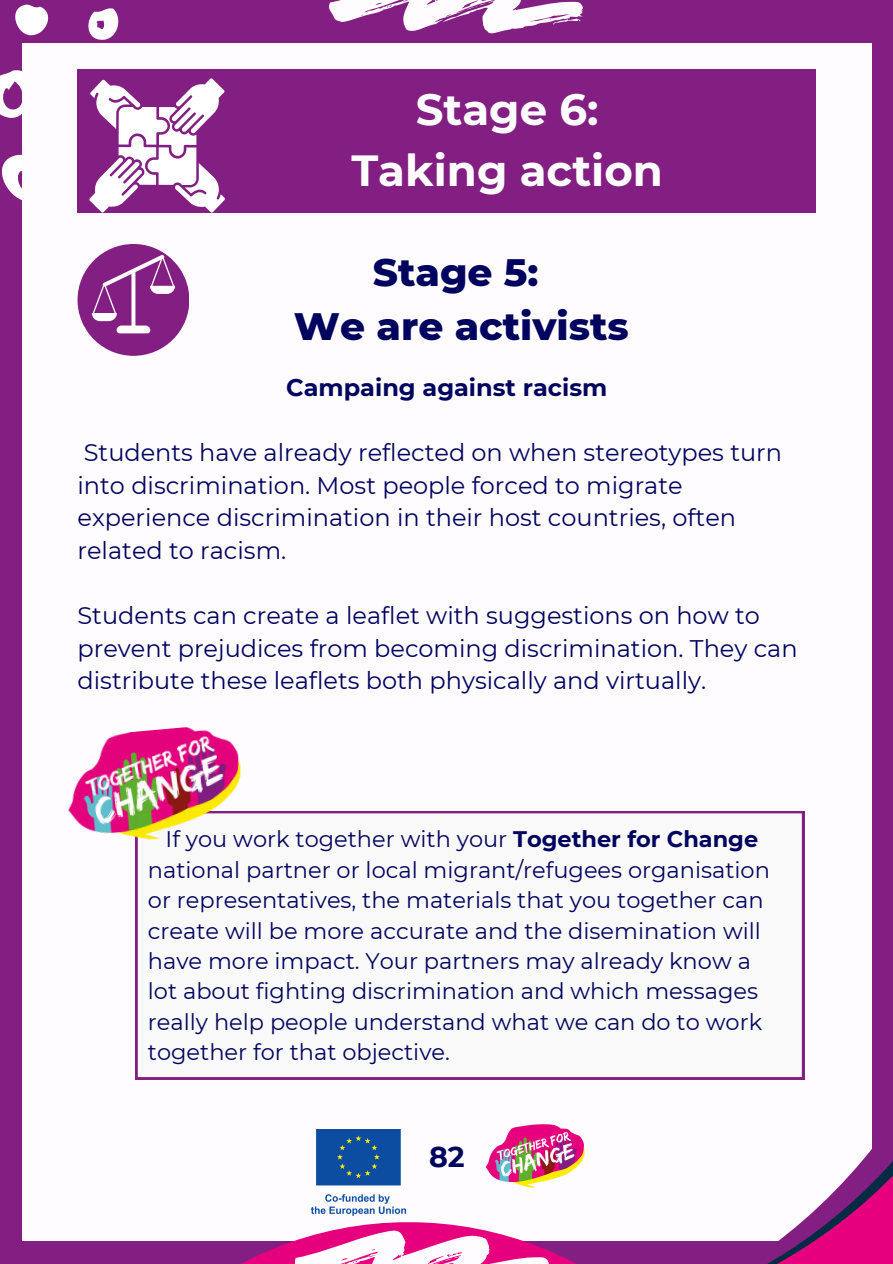
<style>
.page{position:relative;width:893px;height:1264px;background:#fff}
.page>*{position:absolute;margin:0;border:0;box-sizing:border-box;transform-origin:0 0}
.t1{font:700 43.5px/60.8px "Montserrat";color:#fff;text-align:center}
.t2{font:800 39px/54px "Montserrat";color:#01045f;text-align:center}
.t3{font:700 28.5px "Montserrat";color:#01045f}
.t4{font:24px/32.7px "Montserrat";color:#01045f}
.t5{font:700 24px "Montserrat";color:#01045f}
.t6{font:22.5px/30.3px "Montserrat";color:#01045f}
.s1{font-weight:700}
</style>
<div class="page">
<div style="left:0;top:0;width:892px;height:1263px;background:#831f82"></div>
<svg style="left:15px;top:4px;width:34px;height:32px"></svg>
<svg style="left:88px;top:8px;width:31px;height:32px"></svg>
<svg style="left:0;top:64px;width:23px;height:71px"></svg>
<svg style="left:1px;top:152px;width:22px;height:50px"></svg>
<div style="left:23px;top:43px;width:848px;height:1197px;background:#fefcff"></div>
<svg style="left:195px;top:1079px;width:422px;height:184px"></svg>
<svg style="left:329px;top:0;width:253px;height:34px"></svg>
<svg style="left:295px;top:1230px;width:253px;height:33px;background:#f188c3"></svg>
<div style="left:77px;top:69px;width:738px;height:143px;background:#831f82"></div>
<svg style="left:89px;top:78px;width:135px;height:134px"></svg>
<svg style="left:77px;top:244px;width:112px;height:111px"></svg>
<svg style="left:135px;top:811px;width:669px;height:267px"></svg>
<img style="left:68px;top:727px;width:181px;height:121px">
<svg style="left:617px;top:965px;width:255px;height:73px"></svg>
<svg style="left:617px;top:1038px;width:255px;height:25px"></svg>
<svg style="left:617px;top:1063px;width:275px;height:200px"></svg>
<p class="t1" style="left:351px;top:79px;width:313px">Stage 6:<br>Taking action</p>
<p class="t2" style="left:294px;top:245px;width:336px">Stage 5:<br>We are activists</p>
<p class="t5" style="left:286px;top:372px;width:322px">Campaing against racism</p>
<p class="t4" style="left:77px;top:436px;width:706px">Students have already reflected on when stereotypes turn into discrimination. Most people forced to migrate experience discrimination in their host countries, often related to racism.</p>
<h1 class="t4" style="left:77px;top:599px;width:721px">Students can create a leaflet with suggestions on how to prevent prejudices from becoming discrimination. They can distribute these leaflets both physically and virtually.</h1>
<p class="t6" style="left:148px;top:824px;width:623px;text-indent:18px">If you work together with your <span class="s1">Together for Change </span>national partner or local migrant/refugees organisation or representatives, the materials that you together can create will be more accurate and the disemination will have more impact. Your partners may already know a lot about fighting discrimination and which messages really help people understand what we can do to work together for that objective.</p>
<p class="t3" style="left:429px;top:1139px;width:37px">82</p>
</div>
